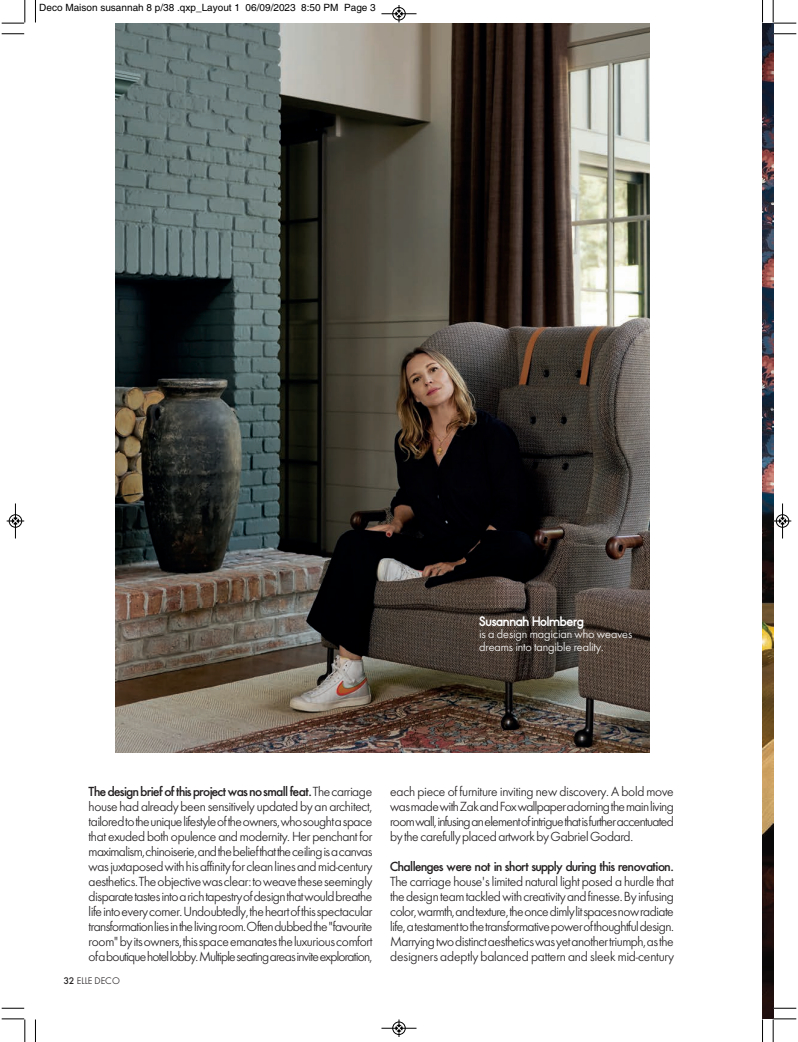
<style>
.page{position:relative;width:798px;height:1042px;background:#fff}
.page>*{position:absolute;margin:0;border:0;box-sizing:border-box;transform-origin:0 0}
.t1{font:13.75px/15px "Elle Gabor Std Text";letter-spacing:-.025em;color:#231f20;text-align:justify}
.t2{font:500 13.75px "Elle Gabor Std";letter-spacing:-.025em;color:#231f20}
.t3{font:12.5px/12.5px "Elle Gabor Std Text";letter-spacing:-.01em;color:#fff}
.t4{font:700 12.5px "Elle Nova C Std";letter-spacing:-.025em;color:#fff}
.t5{font:10px "Helvetica";color:#000}
.t6{font:10px "Elle Gabor Text";color:#231f20}
.s1{font-family:"Elle Gabor Std Text";font-weight:400}
.s2{font-family:"Elle Gabor Std";font-weight:500}
</style>
<div class="page">
<img style="left:115px;top:23px;width:534px;height:730px">
<img style="left:762px;top:23px;width:10px;height:996px">
<svg style="left:35px;top:0;width:1px;height:22px"></svg>
<svg style="left:2px;top:33px;width:22px;height:2px"></svg>
<svg style="left:762px;top:0;width:1px;height:22px"></svg>
<svg style="left:773px;top:33px;width:23px;height:2px"></svg>
<svg style="left:35px;top:1019px;width:1px;height:23px"></svg>
<svg style="left:2px;top:1008px;width:22px;height:1px"></svg>
<svg style="left:762px;top:1019px;width:1px;height:23px"></svg>
<svg style="left:773px;top:1008px;width:23px;height:1px"></svg>
<svg style="left:2px;top:0;width:24px;height:24px"></svg>
<svg style="left:772px;top:0;width:24px;height:24px"></svg>
<svg style="left:2px;top:1018px;width:24px;height:24px"></svg>
<svg style="left:772px;top:1018px;width:24px;height:24px"></svg>
<hr style="left:381px;top:14px;width:35px;height:1px;background:#000">
<div style="left:392px;top:7px;width:13px;height:13px;border:1px solid #000;border-radius:50%"></div>
<svg style="left:395px;top:5px;width:7px;height:17px"></svg>
<hr style="left:381px;top:1028px;width:35px;height:1px;background:#000">
<div style="left:392px;top:1022px;width:13px;height:13px;border:1px solid #000;border-radius:50%"></div>
<svg style="left:395px;top:1019px;width:7px;height:18px"></svg>
<div style="left:9px;top:514px;width:13px;height:14px;border:1px solid #fff;border-radius:50%"></div>
<hr style="left:15px;top:503px;width:1px;height:35px;background:#000">
<div style="left:9px;top:515px;width:13px;height:12px;border:1px solid #000;border-radius:50%"></div>
<svg style="left:7px;top:518px;width:17px;height:6px"></svg>
<div style="left:775px;top:514px;width:13px;height:14px;border:1px solid #fff;border-radius:50%"></div>
<hr style="left:782px;top:503px;width:1px;height:35px;background:#000">
<div style="left:775px;top:515px;width:13px;height:12px;border:1px solid #000;border-radius:50%"></div>
<svg style="left:773px;top:518px;width:18px;height:6px"></svg>
<p class="t5" style="left:39px;top:2px;width:338px">Deco Maison susannah 8 p/38 .qxp_Layout 1 06/09/2023 8:50 PM Page 3</p>
<p class="t4" style="left:479px;top:616px;width:106px">Susannah Holmberg</p>
<p class="t3" style="left:479px;top:629px;width:154px">is a design magician who weaves dreams into tangible reality.</p>
<p class="t2" style="left:89px;top:786px;width:285px">The design brief of this project was no small feat.<span class="s1">The carriage</span></p>
<p class="t1" style="left:89px;top:800px;width:285px">house had already been sensitively updated by an architect, tailored to the unique lifestyle of the owners, who sought a space that exuded both opulence and modernity. Her penchant for maximalism, chinoiserie, and the belief that the ceiling is a canvas was juxtaposed with his affinity for clean lines and mid-century aesthetics. The objective was clear: to weave these seemingly disparate tastes into a rich tapestry of design that would breathe life into every corner. Undoubtedly, the heart of this spectacular transformation lies in the living room. Often dubbed the "favourite room" by its owners, this space emanates the luxurious comfort of a boutique hotel lobby. Multiple seating areas invite exploration,</p>
<p class="t6" style="left:64px;top:977px;width:58px"><span class="s2">32</span> ELLE DECO</p>
<p class="t1" style="left:390px;top:785px;width:285px">each piece of furniture inviting new discovery. A bold move was made with Zak and Fox wallpaper adorning the main living room wall, infusing an element of intrigue that is further accentuated by the carefully placed artwork by Gabriel Godard.</p>
<p class="t2" style="left:390px;top:861px;width:285px">Challenges were not in short supply during this renovation.</p>
<p class="t1" style="left:390px;top:875px;width:285px">The carriage house's limited natural light posed a hurdle that the design team tackled with creativity and finesse. By infusing color, warmth, and texture, the once dimly lit spaces now radiate life, a testament to the transformative power of thoughtful design.<br>Marrying two distinct aesthetics was yet another triumph, as the designers adeptly balanced pattern and sleek mid-century</p>
</div>
